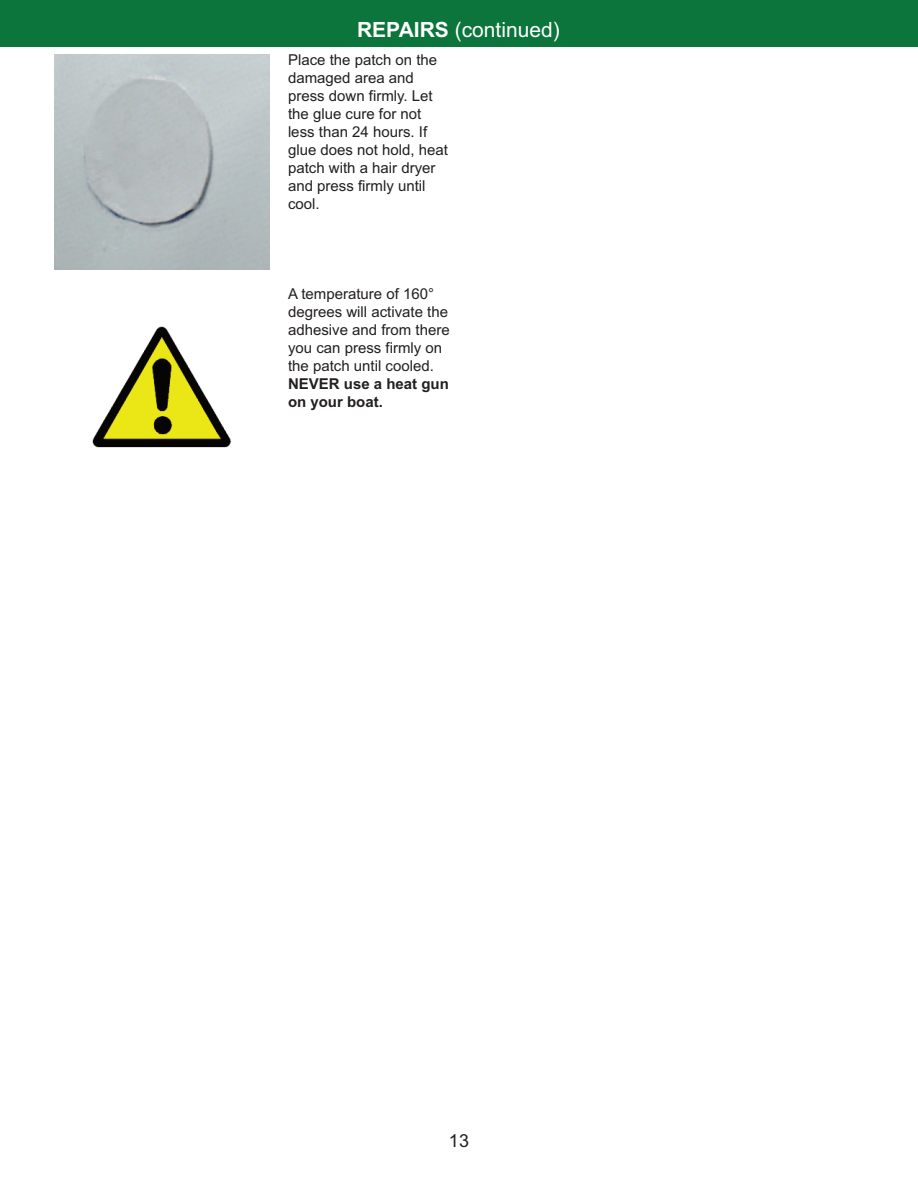
<style>
.page{position:relative;width:918px;height:1188px;background:#fff}
.page>*{position:absolute;margin:0;border:0;box-sizing:border-box;transform-origin:0 0}
.t1{font:21px "Arial";color:#fff}
.t2{font:18px "Arial";color:#231f20}
.t3{font:15px/18px "Arial";color:#231f20}
.t4{font:700 15px/18px "Arial";color:#231f20}
.s1{font-weight:700}
</style>
<div class="page">
<img style="left:92px;top:326px;width:140px;height:122px">
<img style="left:54px;top:54px;width:216px;height:216px">
<div style="left:0;top:0;width:918px;height:46px;background:#0b753b"></div>
<h1 class="t1" style="left:357px;top:17px;width:204px"><span class="s1">REPAIRS</span> (continued)</h1>
<p class="t3" style="left:288px;top:51px;width:162px">Place the patch on the damaged area and press down firmly. Let the glue cure for not less than 24 hours. If glue does not hold, heat patch with a hair dryer and press firmly until cool.</p>
<p class="t3" style="left:288px;top:285px;width:163px">A temperature of 160° degrees will activate the adhesive and from there you can press firmly on the patch until cooled.</p>
<p class="t4" style="left:288px;top:375px;width:162px">NEVER use a heat gun on your boat.</p>
<p class="t2" style="left:449px;top:1130px;width:22px">13</p>
</div>
